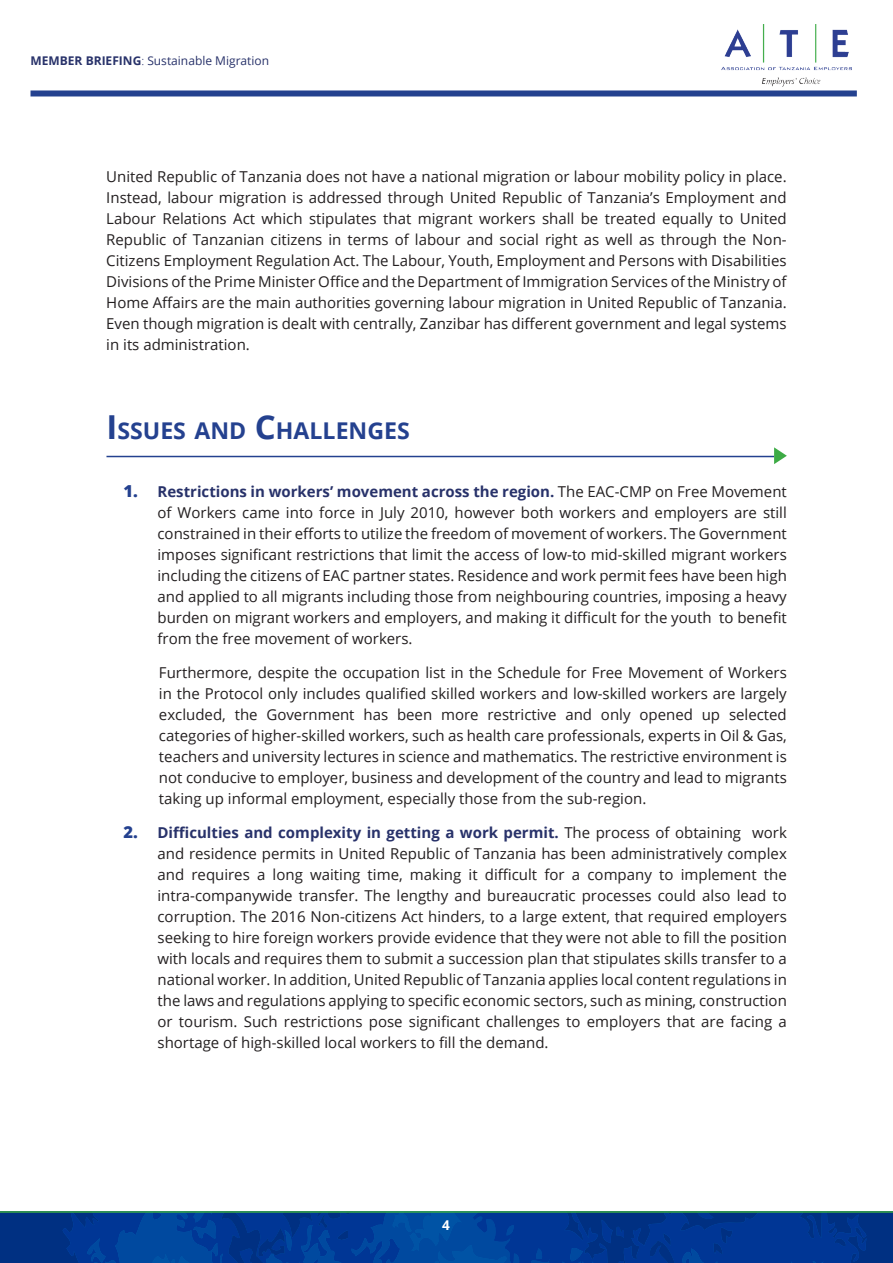
<style>
.page{position:relative;width:893px;height:1263px;background:#fff}
.page>*{position:absolute;margin:0;border:0;box-sizing:border-box;transform-origin:0 0}
.t1{font:700 23.1px "Open Sans";color:#24418f}
.t2{font:15px/21px "Open Sans";color:#231f20;text-align:justify}
.t3{font:700 13.5px "Open Sans";color:#fff}
.t4{font:12px "Open Sans";color:#28326a}
.s1{font-weight:700}
.s2{font-weight:300}
.s3{font-size:33px}
.s4{font-weight:800;font-size:16.5px;color:#24418f}
.s5{font-weight:700;color:#28326a}
</style>
<div class="page">
<svg style="left:0;top:1213px;width:893px;height:50px;background:#003993"></svg>
<div style="left:31px;top:90px;width:826px;height:6px;background:#24418f"></div>
<img style="left:721px;top:24px;width:131px;height:63px">
<hr style="left:0;top:1211px;width:893px;height:2px;background:#3dab45">
<hr style="left:106px;top:456px;width:668px;height:1px;background:#24418f">
<svg style="left:774px;top:447px;width:13px;height:17px"></svg>
<p class="t4" style="left:31px;top:52px;width:240px"><span class="s1">MEMBER BRIEFING</span><span class="s2">:</span> Sustainable Migration</p>
<p class="t2" style="left:106px;top:165px;width:682px">United Republic of Tanzania does not have a national migration or labour mobility policy in place.<br>Instead, labour migration is addressed through United Republic of Tanzania’s Employment and Labour Relations Act which stipulates that migrant workers shall be treated equally to United Republic of Tanzanian citizens in terms of labour and social right as well as through the Non-Citizens Employment Regulation Act. The Labour, Youth, Employment and Persons with Disabilities Divisions of the Prime Minister Office and the Department of Immigration Services of the Ministry of Home Affairs are the main authorities governing labour migration in United Republic of Tanzania.<br>Even though migration is dealt with centrally, Zanzibar has different government and legal systems in its administration.</p>
<h1 class="t1" style="left:106px;top:414px;width:305px"><span class="s3">I</span>SSUES AND <span class="s3">C</span>HALLENGES</h1>
<p class="t2" style="left:158px;top:481px;width:631px;text-indent:-34px"><span class="s4">1.</span> <span class="s5">Restrictions in workers’ movement across the region.</span> The EAC-CMP on Free Movement of Workers came into force in July 2010, however both workers and employers are still constrained in their efforts to utilize the freedom of movement of workers. The Government imposes significant restrictions that limit the access of low-to mid-skilled migrant workers including the citizens of EAC partner states. Residence and work permit fees have been high and applied to all migrants including those from neighbouring countries, imposing a heavy burden on migrant workers and employers, and making it difficult for the youth to benefit from the free movement of workers.</p>
<p class="t2" style="left:159px;top:662px;width:629px">Furthermore, despite the occupation list in the Schedule for Free Movement of Workers in the Protocol only includes qualified skilled workers and low-skilled workers are largely excluded, the Government has been more restrictive and only opened up selected categories of higher-skilled workers, such as health care professionals, experts in Oil &amp; Gas, teachers and university lectures in science and mathematics. The restrictive environment is not conducive to employer, business and development of the country and lead to migrants taking up informal employment, especially those from the sub-region.</p>
<p class="t2" style="left:158px;top:822px;width:631px;text-indent:-34px"><span class="s4">2.</span> <span class="s5">Difficulties and complexity in getting a work permit.</span> The process of obtaining work and residence permits in United Republic of Tanzania has been administratively complex and requires a long waiting time, making it difficult for a company to implement the intra-companywide transfer. The lengthy and bureaucratic processes could also lead to corruption. The 2016 Non-citizens Act hinders, to a large extent, that required employers seeking to hire foreign workers provide evidence that they were not able to fill the position with locals and requires them to submit a succession plan that stipulates skills transfer to a national worker. In addition, United Republic of Tanzania applies local content regulations in the laws and regulations applying to specific economic sectors, such as mining, construction or tourism. Such restrictions pose significant challenges to employers that are facing a shortage of high-skilled local workers to fill the demand.</p>
<p class="t3" style="left:442px;top:1216px;width:9px">4</p>
</div>
